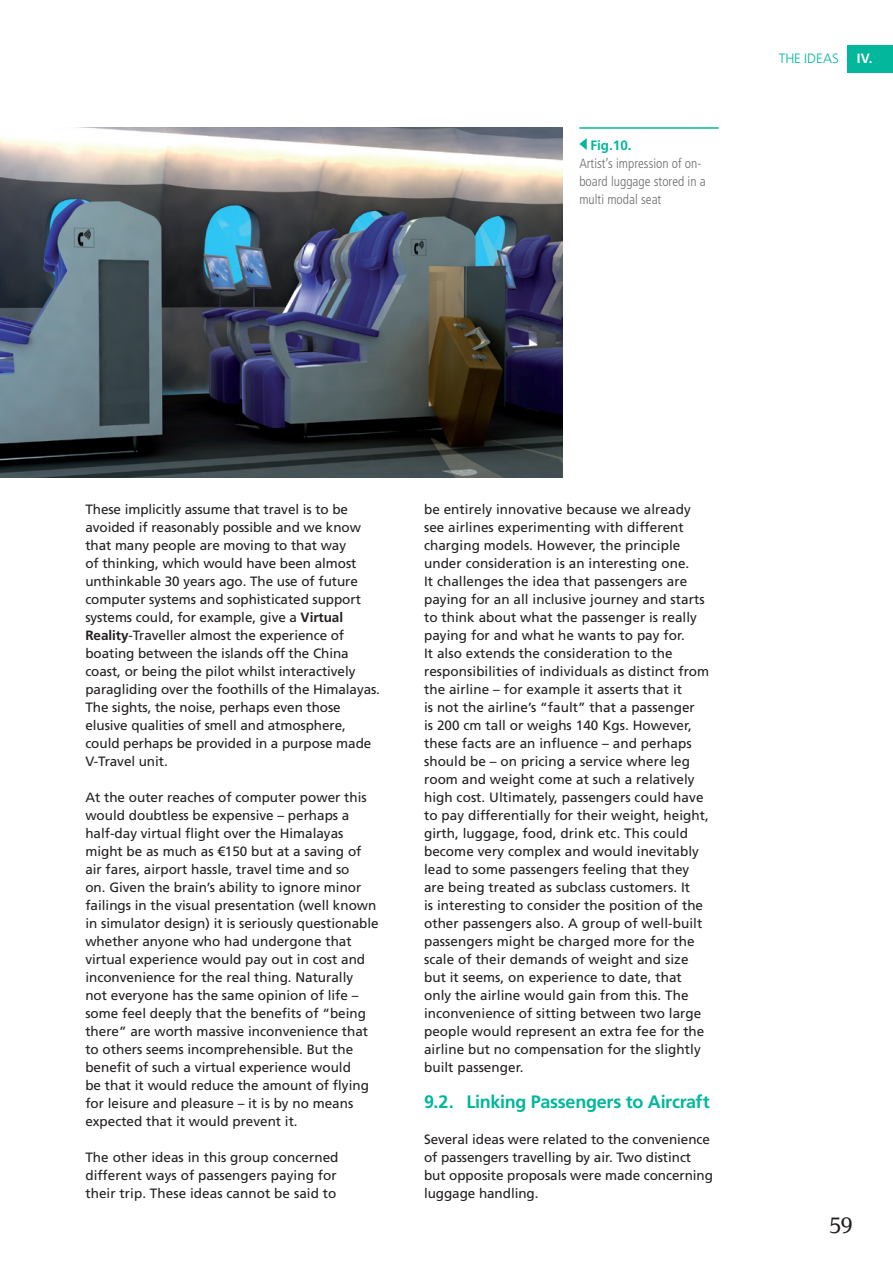
<style>
.page{position:relative;width:893px;height:1263px;background:#fff}
.page>*{position:absolute;margin:0;border:0;box-sizing:border-box;transform-origin:0 0}
.t1{font:22.5px "Lino Letter Std";color:#231f20}
.t2{font:700 18px "Frutiger LT Std";letter-spacing:-.015em;color:#02b79b}
.t3{font:13.5px/18px "Frutiger LT Std";color:#231f20}
.t4{font:300 condensed 13.5px/18px "Frutiger LT Std";color:#6c6d70}
.t5{font:300 13.5px "Frutiger LT Std";color:#02b79b}
.t6{font:700 13.5px "Frutiger LT Std";color:#02b79b}
.t7{font:700 13.5px "Frutiger LT Std";color:#fff}
.s1{font-weight:700}
</style>
<div class="page">
<img style="left:0;top:128px;width:562px;height:350px">
<hr style="left:579px;top:127px;width:140px;height:2px;background:#02b79b">
<svg style="left:579px;top:138px;width:8px;height:12px"></svg>
<div style="left:848px;top:45px;width:45px;height:27px;background:#02b79b"></div>
<p class="t6" style="left:590px;top:137px;width:43px">Fig.10.</p>
<p class="t4" style="left:579px;top:154px;width:128px">Artist’s impression of on&shy;board luggage stored in a multi modal seat</p>
<p class="t5" style="left:779px;top:51px;width:62px">THE IDEAS</p>
<p class="t7" style="left:857px;top:50px;width:17px">IV.</p>
<p class="t3" style="left:85px;top:500px;width:296px">These implicitly assume that travel is to be avoided if reasonably possible and we know that many people are moving to that way<br>of thinking, which would have been almost unthinkable 30 years ago. The use of future computer systems and sophisticated support systems could, for example, give a <span class="s1">Virtual Reality</span>-Traveller almost the experience of boating between the islands off the China coast, or being the pilot whilst interactively paragliding over the foothills of the Himalayas.<br>The sights, the noise, perhaps even those elusive qualities of smell and atmosphere, could perhaps be provided in a purpose made V-Travel unit.</p>
<p class="t3" style="left:85px;top:788px;width:295px">At the outer reaches of computer power this would doubtless be expensive – perhaps a half-day virtual flight over the Himalayas might be as much as €150 but at a saving of air fares, airport hassle, travel time and so<br>on. Given the brain’s ability to ignore minor failings in the visual presentation (well known in simulator design) it is seriously questionable whether anyone who had undergone that virtual experience would pay out in cost and inconvenience for the real thing. Naturally<br>not everyone has the same opinion of life – some feel deeply that the benefits of “being there” are worth massive inconvenience that to others seems incomprehensible. But the benefit of such a virtual experience would<br>be that it would reduce the amount of flying for leisure and pleasure – it is by no means expected that it would prevent it.</p>
<p class="t3" style="left:85px;top:1148px;width:255px">The other ideas in this group concerned different ways of passengers paying for their trip. These ideas cannot be said to</p>
<p class="t3" style="left:424px;top:500px;width:287px">be entirely innovative because we already see airlines experimenting with different charging models. However, the principle under consideration is an interesting one.<br>It challenges the idea that passengers are paying for an all inclusive journey and starts to think about what the passenger is really paying for and what he wants to pay for.<br>It also extends the consideration to the responsibilities of individuals as distinct from the airline – for example it asserts that it<br>is not the airline’s “fault” that a passenger<br>is 200 cm tall or weighs 140 Kgs. However, these facts are an influence – and perhaps should be – on pricing a service where leg room and weight come at such a relatively high cost. Ultimately, passengers could have to pay differentially for their weight, height, girth, luggage, food, drink etc. This could become very complex and would inevitably lead to some passengers feeling that they are being treated as subclass customers. It<br>is interesting to consider the position of the other passengers also. A group of well-built passengers might be charged more for the scale of their demands of weight and size but it seems, on experience to date, that only the airline would gain from this. The inconvenience of sitting between two large people would represent an extra fee for the airline but no compensation for the slightly built passenger.</p>
<h2 class="t2" style="left:424px;top:1091px;width:287px">9.2. Linking Passengers to Aircraft</h2>
<p class="t3" style="left:424px;top:1130px;width:290px">Several ideas were related to the convenience of passengers travelling by air. Two distinct but opposite proposals were made concerning luggage handling.</p>
<h1 class="t1" style="left:829px;top:1211px;width:25px">59</h1>
</div>
